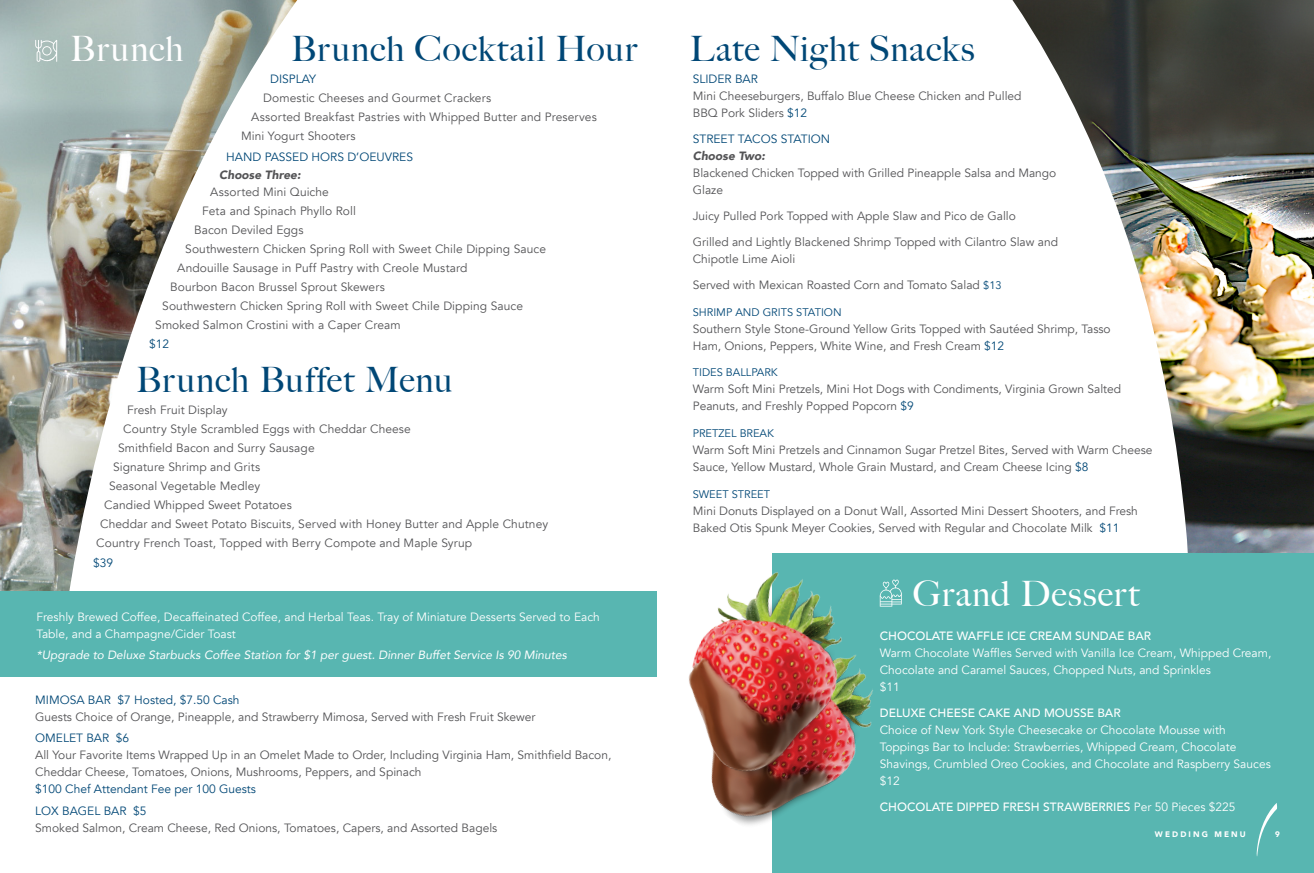
<style>
.page{position:relative;width:1314px;height:873px;background:#fff}
.page>*{position:absolute;margin:0;border:0;box-sizing:border-box;transform-origin:0 0}
.t1{font:500 35px "Big Caslon";letter-spacing:.025em;color:#004776}
.t2{font:500 35px "Big Caslon";letter-spacing:.03em;color:#fff}
.t3{font:12px/17px "Avenir";color:#535355}
.t4{font:12px/17px "Avenir";color:#fff}
.t5{font:12px/21.5px "Avenir";color:#004776}
.t6{font:500 12px "Avenir";color:#fff}
.t7{font:italic 12px "Avenir";color:#fff}
.t8{font:italic 900 12px "Avenir";color:#535355}
.t9{font:11px "Avenir";color:#004776}
.t10{font:900 8px "Avenir";letter-spacing:.265em;color:#fff}
.s1{color:#004776}
.s2{font-size:11px;color:#004776}
.s3{font-weight:400}
</style>
<div class="page">
<img style="left:0;top:0;width:297px;height:591px">
<img style="left:1012px;top:0;width:302px;height:554px">
<div style="left:773px;top:554px;width:541px;height:319px;background:#58b6b1"></div>
<svg style="left:35px;top:40px;width:22px;height:22px"></svg>
<img style="left:719px;top:579px;width:183px;height:294px">
<img style="left:688px;top:553px;width:206px;height:249px">
<svg style="left:1257px;top:803px;width:20px;height:53px"></svg>
<div style="left:0;top:591px;width:657px;height:86px;background:#58b6b1"></div>
<h1 class="t2" style="left:70px;top:20px;width:115px">Brunch</h1>
<h1 class="t1" style="left:291px;top:20px;width:348px">Brunch Cocktail Hour</h1>
<p class="t5" style="left:270px;top:68px;width:47px">DISPLAY</p>
<p class="t3" style="left:263px;top:89px;width:229px">Domestic Cheeses and Gourmet Crackers</p>
<p class="t3" style="left:251px;top:108px;width:347px">Assorted Breakfast Pastries with Whipped Butter and Preserves</p>
<p class="t3" style="left:241px;top:127px;width:116px">Mini Yogurt Shooters</p>
<p class="t5" style="left:226px;top:146px;width:188px">HAND PASSED HORS D’OEUVRES</p>
<p class="t8" style="left:219px;top:165px;width:83px">Choose Three:</p>
<p class="t3" style="left:210px;top:183px;width:120px">Assorted Mini Quiche</p>
<p class="t3" style="left:202px;top:202px;width:155px">Feta and Spinach Phyllo Roll</p>
<p class="t3" style="left:194px;top:221px;width:111px">Bacon Deviled Eggs</p>
<p class="t3" style="left:185px;top:240px;width:362px">Southwestern Chicken Spring Roll with Sweet Chile Dipping Sauce</p>
<p class="t3" style="left:177px;top:259px;width:292px">Andouille Sausage in Puff Pastry with Creole Mustard</p>
<p class="t3" style="left:170px;top:278px;width:216px">Bourbon Bacon Brussel Sprout Skewers</p>
<p class="t3" style="left:162px;top:297px;width:362px">Southwestern Chicken Spring Roll with Sweet Chile Dipping Sauce</p>
<p class="t3" style="left:155px;top:316px;width:247px">Smoked Salmon Crostini with a Caper Cream</p>
<p class="t5" style="left:149px;top:333px;width:22px">$12</p>
<h1 class="t1" style="left:136px;top:351px;width:318px">Brunch Buffet Menu</h1>
<p class="t3" style="left:127px;top:402px;width:102px">Fresh Fruit Display</p>
<p class="t3" style="left:123px;top:421px;width:289px">Country Style Scrambled Eggs with Cheddar Cheese</p>
<p class="t3" style="left:118px;top:440px;width:198px">Smithfield Bacon and Surry Sausage</p>
<p class="t3" style="left:113px;top:459px;width:149px">Signature Shrimp and Grits</p>
<p class="t3" style="left:109px;top:478px;width:153px">Seasonal Vegetable Medley</p>
<p class="t3" style="left:104px;top:497px;width:189px">Candied Whipped Sweet Potatoes</p>
<p class="t3" style="left:100px;top:516px;width:449px">Cheddar and Sweet Potato Biscuits, Served with Honey Butter and Apple Chutney</p>
<p class="t3" style="left:96px;top:535px;width:378px">Country French Toast, Topped with Berry Compote and Maple Syrup</p>
<p class="t5" style="left:93px;top:553px;width:22px">$39</p>
<h1 class="t1" style="left:690px;top:20px;width:286px">Late Night Snacks</h1>
<p class="t5" style="left:693px;top:68px;width:67px">SLIDER BAR</p>
<p class="t3" style="left:693px;top:87px;width:330px">Mini Cheeseburgers, Buffalo Blue Cheese Chicken and Pulled<br>BBQ Pork Sliders <span class="s1">$12</span></p>
<p class="t5" style="left:693px;top:128px;width:139px">STREET TACOS STATION</p>
<p class="t8" style="left:693px;top:146px;width:74px">Choose Two:</p>
<p class="t3" style="left:693px;top:164px;width:365px">Blackened Chicken Topped with Grilled Pineapple Salsa and Mango<br>Glaze</p>
<p class="t3" style="left:693px;top:203px;width:367px;line-height:26px">Juicy Pulled Pork Topped with Apple Slaw and Pico de Gallo<br>Grilled and Lightly Blackened Shrimp Topped with Cilantro Slaw and</p>
<p class="t3" style="left:693px;top:246px;width:310px;line-height:26px">Chipotle Lime Aioli<br>Served with Mexican Roasted Corn and Tomato Salad <span class="s2">$13</span></p>
<p class="t9" style="left:693px;top:306px;width:150px">SHRIMP AND GRITS STATION</p>
<p class="t3" style="left:693px;top:320px;width:419px">Southern Style Stone-Ground Yellow Grits Topped with Sautéed Shrimp, Tasso<br>Ham, Onions, Peppers, White Wine, and Fresh Cream <span class="s1">$12</span></p>
<p class="t9" style="left:693px;top:365px;width:87px">TIDES BALLPARK</p>
<p class="t3" style="left:693px;top:380px;width:430px">Warm Soft Mini Pretzels, Mini Hot Dogs with Condiments, Virginia Grown Salted<br>Peanuts, and Freshly Popped Popcorn <span class="s1">$9</span></p>
<p class="t9" style="left:693px;top:426px;width:83px">PRETZEL BREAK</p>
<p class="t3" style="left:693px;top:441px;width:461px">Warm Soft Mini Pretzels and Cinnamon Sugar Pretzel Bites, Served with Warm Cheese<br>Sauce, Yellow Mustard, Whole Grain Mustard, and Cream Cheese Icing <span class="s1">$8</span></p>
<p class="t9" style="left:693px;top:487px;width:79px">SWEET STREET</p>
<p class="t3" style="left:693px;top:502px;width:447px">Mini Donuts Displayed on a Donut Wall, Assorted Mini Dessert Shooters, and Fresh<br>Baked Otis Spunk Meyer Cookies, Served with Regular and Chocolate Milk <span class="s1">$11</span></p>
<h1 class="t2" style="left:913px;top:565px;width:228px">Grand Dessert</h1>
<p class="t6" style="left:880px;top:625px;width:273px">CHOCOLATE WAFFLE ICE CREAM SUNDAE BAR</p>
<p class="t4" style="left:880px;top:644px;width:393px">Warm Chocolate Waffles Served with Vanilla Ice Cream, Whipped Cream,<br>Chocolate and Caramel Sauces, Chopped Nuts, and Sprinkles<br>$11</p>
<p class="t6" style="left:880px;top:702px;width:242px">DELUXE CHEESE CAKE AND MOUSSE BAR</p>
<p class="t4" style="left:880px;top:721px;width:392px">Choice of New York Style Cheesecake or Chocolate Mousse with Toppings Bar to Include: Strawberries, Whipped Cream, Chocolate Shavings, Crumbled Oreo Cookies, and Chocolate and Raspberry Sauces $12</p>
<p class="t6" style="left:880px;top:796px;width:357px">CHOCOLATE DIPPED FRESH STRAWBERRIES <span class="s3">Per 50 Pieces $225</span></p>
<p class="t4" style="left:36px;top:608px;width:565px">Freshly Brewed Coffee, Decaffeinated Coffee, and Herbal Teas. Tray of Miniature Desserts Served to Each<br>Table, and a Champagne/Cider Toast</p>
<p class="t7" style="left:36px;top:648px;width:532px">*Upgrade to Deluxe Starbucks Coffee Station for $1 per guest. Dinner Buffet Service Is 90 Minutes</p>
<p class="t5" style="left:35px;top:689px;width:206px">MIMOSA BAR $7 Hosted, $7.50 Cash</p>
<p class="t3" style="left:35px;top:708px;width:502px">Guests Choice of Orange, Pineapple, and Strawberry Mimosa, Served with Fresh Fruit Skewer</p>
<p class="t5" style="left:35px;top:728px;width:96px">OMELET BAR $6</p>
<p class="t3" style="left:35px;top:747px;width:578px">All Your Favorite Items Wrapped Up in an Omelet Made to Order, Including Virginia Ham, Smithfield Bacon,<br>Cheddar Cheese, Tomatoes, Onions, Mushrooms, Peppers, and Spinach</p>
<p class="t5" style="left:35px;top:779px;width:222px">$100 Chef Attendant Fee per 100 Guests<br>LOX BAGEL BAR $5</p>
<p class="t3" style="left:35px;top:819px;width:464px">Smoked Salmon, Cream Cheese, Red Onions, Tomatoes, Capers, and Assorted Bagels</p>
<p class="t10" style="left:1155px;top:827px;width:92px">WEDDING MENU</p>
<p class="t10" style="left:1275px;top:827px;width:6px">9</p>
</div>
